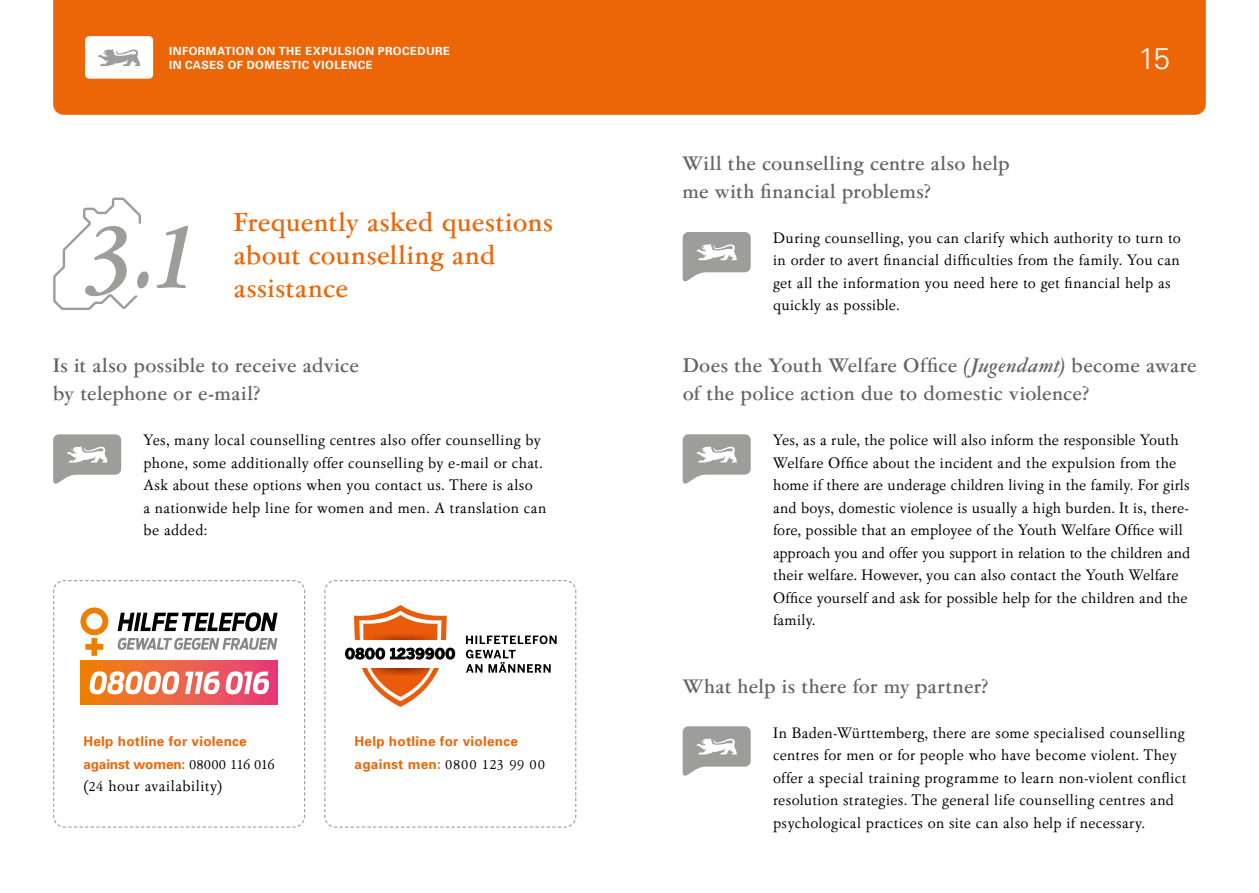
<style>
.page{position:relative;width:1259px;height:893px;background:#fff}
.page>*{position:absolute;margin:0;border:0;box-sizing:border-box;transform-origin:0 0}
.t1{font:italic 500 105px "Garamont Amst SB";color:#9d9d9c}
.t2{font:300 30px "Univers";color:#fff}
.t3{font:500 27px/33px "Garamont Amst SB";letter-spacing:.02em;color:#ec6608}
.t4{font:500 20.25px/27.8px "Garamont Amst SB";letter-spacing:.015em;color:#646363}
.t5{font:15.75px/22.5px "Garamont Amst SB";letter-spacing:.02em;color:#000}
.t6{font:700 13.5px/22.5px "Univers";letter-spacing:.02em;color:#ec6608}
.t7{font:700 11.25px/14.2px "Univers";letter-spacing:.04em;color:#fff}
.s1{font-family:"Garamont Amst SB";font-weight:400;font-size:15.75px;color:#000}
.s2{font-style:italic}
</style>
<div class="page">
<svg style="left:682px;top:434px;width:68px;height:50px"></svg>
<svg style="left:682px;top:726px;width:68px;height:50px"></svg>
<svg style="left:53px;top:198px;width:88px;height:112px"></svg>
<svg style="left:53px;top:434px;width:68px;height:50px"></svg>
<svg style="left:682px;top:232px;width:68px;height:50px"></svg>
<svg style="left:53px;top:580px;width:253px;height:248px"></svg>
<svg style="left:324px;top:580px;width:253px;height:248px"></svg>
<div style="left:53px;top:0;width:1152px;height:115px;background:#ec6608"></div>
<div style="left:85px;top:36px;width:68px;height:43px;background:#fff;border-radius:4px"></div>
<svg style="left:98px;top:49px;width:42px;height:17px"></svg>
<p class="t7" style="left:169px;top:44px;width:283px">INFORMATION ON THE EXPULSION PROCEDURE<br>IN CASES OF DOMESTIC VIOLENCE</p>
<h2 class="t2" style="left:1138px;top:41px;width:33px">15</h2>
<h3 class="t1" style="left:87px;top:196px;width:115px">3.1</h3>
<h3 class="t3" style="left:234px;top:206px;width:320px">Frequently asked questions about counselling and</h3>
<h3 class="t3" style="left:234px;top:272px;width:116px">assistance</h3>
<h4 class="t4" style="left:53px;top:352px;width:307px">Is it also possible to receive advice by telephone or e-mail?</h4>
<p class="t5" style="left:144px;top:429px;width:404px">Yes, many local counselling centres also offer counselling by phone, some additionally offer counselling by e-mail or chat.<br>Ask about these options when you contact us. There is also<br>a nationwide help line for women and men. A translation can be added:</p>
<p class="t6" style="left:83px;top:730px;width:193px">Help hotline for violence against women: <span class="s1">08000 116 016</span></p>
<p class="t5" style="left:83px;top:775px;width:140px">(24 hour availability)</p>
<p class="t6" style="left:355px;top:730px;width:192px">Help hotline for violence against men: <span class="s1">0800 123 99 00</span></p>
<h4 class="t4" style="left:682px;top:150px;width:328px">Will the counselling centre also help me with financial problems?</h4>
<p class="t5" style="left:773px;top:227px;width:409px">During counselling, you can clarify which authority to turn to in order to avert financial difficulties from the family. You can get all the information you need here to get financial help as quickly as possible.</p>
<h4 class="t4" style="left:682px;top:352px;width:515px">Does the Youth Welfare Office <span class="s2">(Jugendamt)</span> become aware of the police action due to domestic violence?</h4>
<p class="t5" style="left:773px;top:429px;width:419px">Yes, as a rule, the police will also inform the responsible Youth Welfare Office about the incident and the expulsion from the home if there are underage children living in the family. For girls and boys, domestic violence is usually a high burden. It is, there&shy;fore, possible that an employee of the Youth Welfare Office will approach you and offer you support in relation to the children and their welfare. However, you can also contact the Youth Welfare Office yourself and ask for possible help for the children and the family.</p>
<h4 class="t4" style="left:682px;top:672px;width:307px">What help is there for my partner?</h4>
<p class="t5" style="left:773px;top:722px;width:415px">In Baden-Württemberg, there are some specialised counselling centres for men or for people who have become violent. They offer a special training programme to learn non-violent conflict resolution strategies. The general life counselling centres and psychological practices on site can also help if necessary.</p>
</div>
